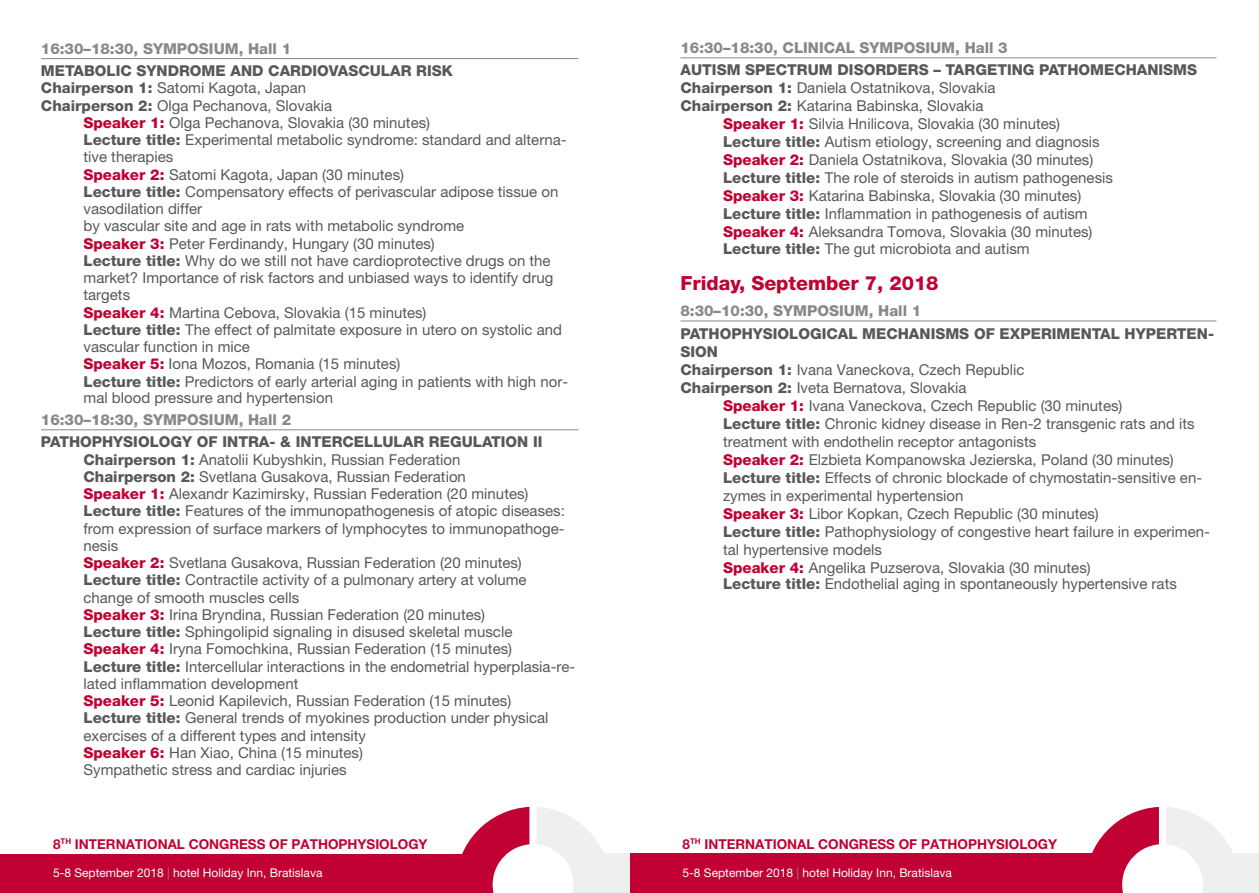
<style>
.page{position:relative;width:1259px;height:893px;background:#fff}
.page>*{position:absolute;margin:0;border:0;box-sizing:border-box;transform-origin:0 0}
.t1{font:800 19.5px "Helvetica Neue LT Pro";color:#c10033}
.t2{font:15px/17.2px "Helvetica Neue LT Pro";color:#58585a}
.t3{font:800 15px "Helvetica Neue LT Pro";color:#58585a}
.t4{font:800 15px "Helvetica Neue LT Pro";color:#87888a}
.t5{font:700 13.65px "Helvetica Neue LT Pro";color:#c10033}
.t6{font:12px "Helvetica Neue LT Pro";color:#fff}
.s1{font-weight:800}
.s2{font-weight:800;color:#c10033}
.s3{color:#87888a}
</style>
<div class="page">
<div style="left:0;top:854px;width:488px;height:39px;background:#c10033"></div>
<div style="left:629px;top:854px;width:488px;height:39px;background:#c10033"></div>
<div style="left:591px;top:854px;width:38px;height:39px;background:#eeefef"></div>
<div style="left:1220px;top:854px;width:39px;height:39px;background:#eeefef"></div>
<svg style="left:462px;top:807px;width:148px;height:86px"></svg>
<svg style="left:1085px;top:807px;width:154px;height:86px"></svg>
<hr style="left:41px;top:58px;width:537px;height:1px;background:#87888a">
<hr style="left:41px;top:429px;width:537px;height:1px;background:#87888a">
<hr style="left:680px;top:57px;width:536px;height:1px;background:#87888a">
<hr style="left:680px;top:321px;width:536px;height:1px;background:#87888a">
<p class="t4" style="left:41px;top:40px;width:252px">16:30–18:30, SYMPOSIUM, Hall 1</p>
<p class="t3" style="left:41px;top:62px;width:413px">METABOLIC SYNDROME AND CARDIOVASCULAR RISK</p>
<p class="t2" style="left:41px;top:79px;width:267px"><span class="s1">Chairperson 1:</span> Satomi Kagota, Japan</p>
<p class="t2" style="left:41px;top:97px;width:293px"><span class="s1">Chairperson 2:</span> Olga Pechanova, Slovakia</p>
<p class="t2" style="left:84px;top:114px;width:348px"><span class="s2">Speaker 1:</span> Olga Pechanova, Slovakia (30 minutes)</p>
<p class="t2" style="left:84px;top:131px;width:484px"><span class="s1">Lecture title:</span> Experimental metabolic syndrome: standard and alterna-</p>
<p class="t2" style="left:84px;top:148px;width:91px">tive therapies</p>
<p class="t2" style="left:84px;top:166px;width:322px"><span class="s2">Speaker 2:</span> Satomi Kagota, Japan (30 minutes)</p>
<p class="t2" style="left:84px;top:183px;width:476px"><span class="s1">Lecture title:</span> Compensatory effects of perivascular adipose tissue on</p>
<p class="t2" style="left:84px;top:200px;width:120px">vasodilation differ</p>
<p class="t2" style="left:84px;top:217px;width:382px">by vascular site and age in rats with metabolic syndrome</p>
<p class="t2" style="left:84px;top:235px;width:353px"><span class="s2">Speaker 3:</span> Peter Ferdinandy, Hungary (30 minutes)</p>
<p class="t2" style="left:84px;top:252px;width:469px"><span class="s1">Lecture title:</span> Why do we still not have cardioprotective drugs on the</p>
<p class="t2" style="left:84px;top:269px;width:471px">market? Importance of risk factors and unbiased ways to identify drug</p>
<p class="t2" style="left:84px;top:286px;width:48px">targets</p>
<p class="t2" style="left:84px;top:304px;width:344px"><span class="s2">Speaker 4:</span> Martina Cebova, Slovakia (15 minutes)</p>
<p class="t2" style="left:84px;top:321px;width:480px"><span class="s1">Lecture title:</span> The effect of palmitate exposure in utero on systolic and</p>
<p class="t2" style="left:84px;top:338px;width:168px">vascular function in mice</p>
<p class="t2" style="left:84px;top:355px;width:318px"><span class="s2">Speaker 5:</span> Iona Mozos, Romania (15 minutes)</p>
<p class="t2" style="left:84px;top:373px;width:486px"><span class="s1">Lecture title:</span> Predictors of early arterial aging in patients with high nor-</p>
<p class="t2" style="left:84px;top:389px;width:251px">mal blood pressure and hypertension</p>
<p class="t4" style="left:41px;top:411px;width:252px">16:30–18:30, SYMPOSIUM, Hall 2</p>
<p class="t2" style="left:84px;top:433px;width:493px;text-indent:-43px"><span class="s1">PATHOPHYSIOLOGY OF INTRA- &amp; INTERCELLULAR REGULATION II Chairperson 1:</span> Anatolii Kubyshkin, Russian Federation<br><span class="s1">Chairperson 2:</span> Svetlana Gusakova, Russian Federation<br><span class="s2">Speaker 1:</span> Alexandr Kazimirsky, Russian Federation (20 minutes)<br><span class="s1">Lecture title:</span> Features of the immunopathogenesis of atopic diseases: from expression of surface markers of lymphocytes to immunopathoge&shy;nesis<br><span class="s2">Speaker 2:</span> Svetlana Gusakova, Russian Federation (20 minutes)<br><span class="s1">Lecture title:</span> Contractile activity of a pulmonary artery at volume change of smooth muscles cells<br><span class="s2">Speaker 3:</span> Irina Bryndina, Russian Federation (20 minutes)<br><span class="s1">Lecture title:</span> Sphingolipid signaling in disused skeletal muscle <span class="s2">Speaker 4:</span> Iryna Fomochkina, Russian Federation (15 minutes)<br><span class="s1">Lecture title:</span> Intercellular interactions in the endometrial hyperplasia-re&shy;lated inflammation development<br><span class="s2">Speaker 5:</span> Leonid Kapilevich, Russian Federation (15 minutes)<br><span class="s1">Lecture title:</span> General trends of myokines production under physical exercises of a different types and intensity<br><span class="s2">Speaker 6:</span> Han Xiao, China (15 minutes)<br>Sympathetic stress and cardiac injuries</p>
<p class="t4" style="left:680px;top:39px;width:329px">16:30–18:30, CLINICAL SYMPOSIUM, Hall 3</p>
<p class="t3" style="left:680px;top:61px;width:518px">AUTISM SPECTRUM DISORDERS – TARGETING PATHOMECHANISMS</p>
<p class="t2" style="left:680px;top:79px;width:316px"><span class="s1">Chairperson 1:</span> Daniela Ostatnikova, Slovakia</p>
<p class="t2" style="left:680px;top:97px;width:304px"><span class="s1">Chairperson 2:</span> Katarina Babinska, Slovakia</p>
<p class="t2" style="left:723px;top:115px;width:339px"><span class="s2">Speaker 1:</span> Silvia Hnilicova, Slovakia (30 minutes)</p>
<p class="t2" style="left:723px;top:133px;width:378px"><span class="s1">Lecture title:</span> Autism etiology, screening and diagnosis</p>
<p class="t2" style="left:723px;top:151px;width:372px"><span class="s2">Speaker 2:</span> Daniela Ostatnikova, Slovakia (30 minutes)</p>
<p class="t2" style="left:723px;top:169px;width:391px"><span class="s1">Lecture title:</span> The role of steroids in autism pathogenesis</p>
<p class="t2" style="left:723px;top:187px;width:360px"><span class="s2">Speaker 3:</span> Katarina Babinska, Slovakia (30 minutes)</p>
<p class="t2" style="left:723px;top:205px;width:366px"><span class="s1">Lecture title:</span> Inflammation in pathogenesis of autism</p>
<p class="t2" style="left:723px;top:223px;width:371px"><span class="s2">Speaker 4:</span> Aleksandra Tomova, Slovakia (30 minutes)</p>
<p class="t2" style="left:723px;top:240px;width:308px"><span class="s1">Lecture title:</span> The gut microbiota and autism</p>
<h1 class="t1" style="left:680px;top:271px;width:259px">Friday, September 7, 2018</h1>
<p class="t4" style="left:680px;top:302px;width:242px">8:30–10:30, SYMPOSIUM, Hall 1</p>
<p class="t3" style="left:680px;top:324px;width:535px">PATHOPHYSIOLOGICAL MECHANISMS OF EXPERIMENTAL HYPERTEN-</p>
<p class="t3" style="left:680px;top:342px;width:39px">SION</p>
<p class="t2" style="left:680px;top:360px;width:345px"><span class="s1">Chairperson 1:</span> Ivana Vaneckova, Czech Republic</p>
<p class="t2" style="left:680px;top:378px;width:287px"><span class="s1">Chairperson 2:</span> Iveta Bernatova, Slovakia</p>
<p class="t2" style="left:723px;top:396px;width:401px"><span class="s2">Speaker 1:</span> Ivana Vaneckova, Czech Republic (30 minutes)</p>
<p class="t2" style="left:723px;top:414px;width:473px"><span class="s1">Lecture title:</span> Chronic kidney disease in Ren-2 transgenic rats and its</p>
<p class="t2" style="left:723px;top:432px;width:315px">treatment with endothelin receptor antagonists</p>
<p class="t2" style="left:723px;top:450px;width:452px"><span class="s2">Speaker 2:</span> Elzbieta Kompanowska Jezierska, Poland (30 minutes)</p>
<p class="t2" style="left:723px;top:468px;width:480px"><span class="s1">Lecture title:</span> Effects of chronic blockade of chymostatin-sensitive en-</p>
<p class="t2" style="left:723px;top:486px;width:242px">zymes in experimental hypertension</p>
<p class="t2" style="left:723px;top:504px;width:377px"><span class="s2">Speaker 3:</span> Libor Kopkan, Czech Republic (30 minutes)</p>
<p class="t2" style="left:723px;top:522px;width:488px"><span class="s1">Lecture title:</span> Pathophysiology of congestive heart failure in experimen-</p>
<p class="t2" style="left:723px;top:540px;width:160px">tal hypertensive models</p>
<p class="t2" style="left:723px;top:558px;width:369px"><span class="s2">Speaker 4:</span> Angelika Puzserova, Slovakia (30 minutes)</p>
<p class="t2" style="left:723px;top:575px;width:455px"><span class="s1">Lecture title:</span> Endothelial aging in spontaneously hypertensive rats</p>
<p class="t5" style="left:53px;top:836px;width:55px">8<sup>TH</sup> INTERNA</p>
<p class="t5" style="left:135px;top:836px;width:18px">TIONAL</p>
<p class="t5" style="left:189px;top:836px;width:21px">CONGRE</p>
<p class="t5" style="left:248px;top:836px;width:137px">SS OF PATHOP HYSIOLOG</p>
<p class="t5" style="left:418px;top:836px;width:11px">Y</p>
<p class="t5" style="left:682px;top:836px;width:55px">8<sup>TH</sup> INTERNA</p>
<p class="t5" style="left:764px;top:836px;width:18px">TIONAL</p>
<p class="t5" style="left:818px;top:836px;width:21px">CONGRE</p>
<p class="t5" style="left:877px;top:836px;width:137px">SS OF PATHOP HYSIOLOG</p>
<p class="t5" style="left:1048px;top:836px;width:11px">Y</p>
<p class="t6" style="left:53px;top:866px;width:271px">5-8 September 2018 <span class="s3">|</span> hotel Holiday Inn, Bratislava</p>
<p class="t6" style="left:682px;top:866px;width:271px">5-8 September 2018 <span class="s3">|</span> hotel Holiday Inn, Bratislava</p>
</div>
